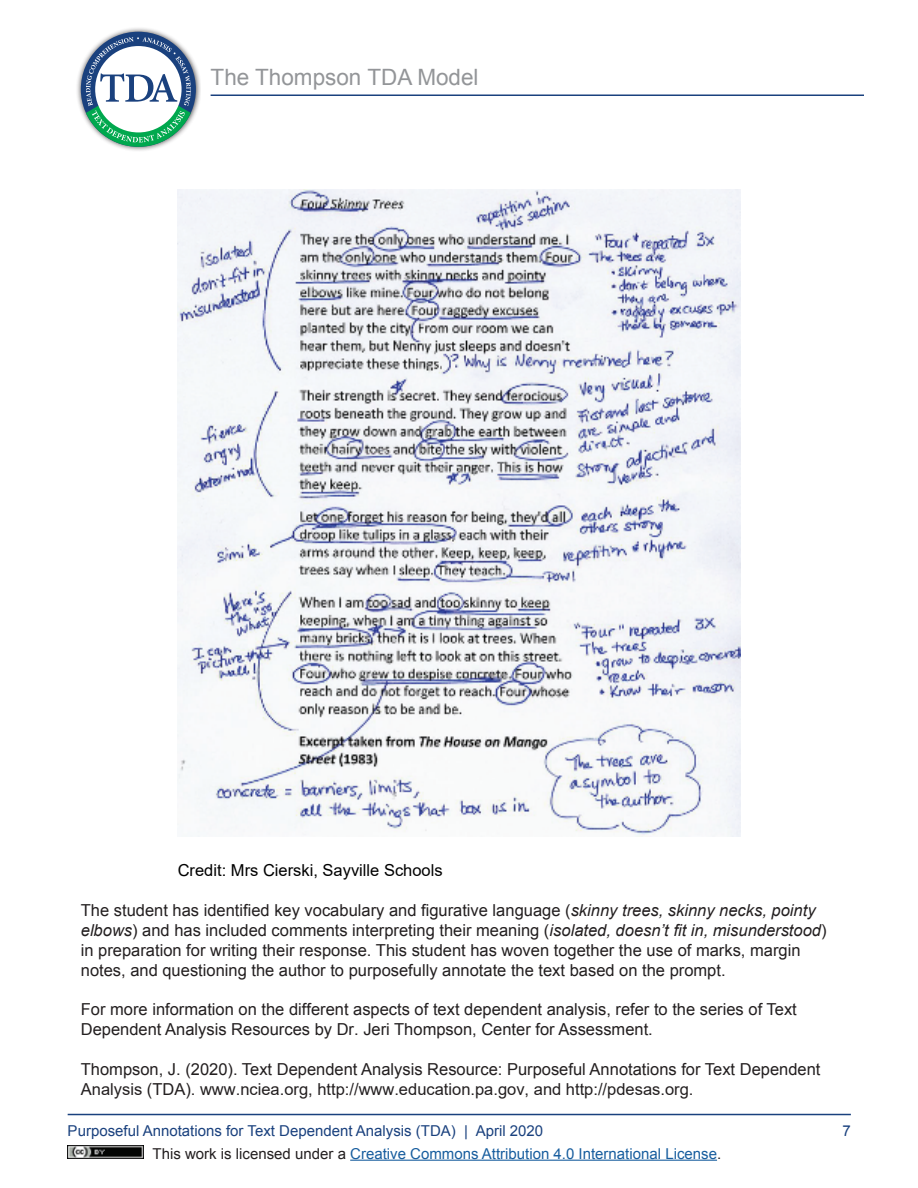
<style>
.page{position:relative;width:918px;height:1188px;background:#fff}
.page>*{position:absolute;margin:0;border:0;box-sizing:border-box;transform-origin:0 0}
.t1{font:22.5px "Arial";color:#939598}
.t2{font:16.5px/19.8px "Arial";color:#231f20}
.t3{font:16.5px "Arial";color:#000}
.t4{font:15px "Arial";color:#175d9e}
.t5{font:15px "Arial";color:#1a417e}
.s1{font-style:italic}
.s2{color:#231f20}
</style>
<div class="page">
<hr style="left:68px;top:1114px;width:783px;height:1px;background:#1a417e">
<img style="left:68px;top:1145px;width:75px;height:14px">
<hr style="left:350px;top:1160px;width:367px;height:1px;background:#175d9e">
<div style="left:75px;top:26px;width:126px;height:127px;background:#231f20;opacity:.8"></div>
<div style="left:81px;top:32px;width:115px;height:115px;background:#1a417e;border-radius:50%"></div>
<svg style="left:83px;top:37px;width:110px;height:110px"></svg>
<hr style="left:211px;top:95px;width:653px;height:1px;background:#1a417e">
<img style="left:178px;top:189px;width:562px;height:648px">
<h1 class="t1" style="left:211px;top:62px;width:270px">The Thompson TDA Model</h1>
<p class="t3" style="left:178px;top:859px;width:266px">Credit: Mrs Cierski, Sayville Schools</p>
<p class="t2" style="left:81px;top:901px;width:747px">The student has identified key vocabulary and figurative language (<span class="s1">skinny trees, skinny necks, pointy elbows</span>) and has included comments interpreting their meaning (<span class="s1">isolated, doesn’t fit in, misunderstood</span>) in preparation for writing their response. This student has woven together the use of marks, margin notes, and questioning the author to purposefully annotate the text based on the prompt.</p>
<p class="t2" style="left:81px;top:1000px;width:718px">For more information on the different aspects of text dependent analysis, refer to the series of Text<br>Dependent Analysis Resources by Dr. Jeri Thompson, Center for Assessment.</p>
<p class="t2" style="left:81px;top:1059px;width:741px">Thompson, J. (2020). Text Dependent Analysis Resource: Purposeful Annotations for Text Dependent<br>Analysis (TDA). www.nciea.org, http://www.education.pa.gov, and http://pdesas.org.</p>
<p class="t5" style="left:68px;top:1121px;width:477px">Purposeful Annotations for Text Dependent Analysis (TDA) | April 2020</p>
<p class="t5" style="left:843px;top:1121px;width:10px">7</p>
<p class="t4" style="left:153px;top:1144px;width:570px"><span class="s2">This work is licensed under a</span> Creative Commons Attribution 4.0 International License<span class="s2">.</span></p>
</div>
